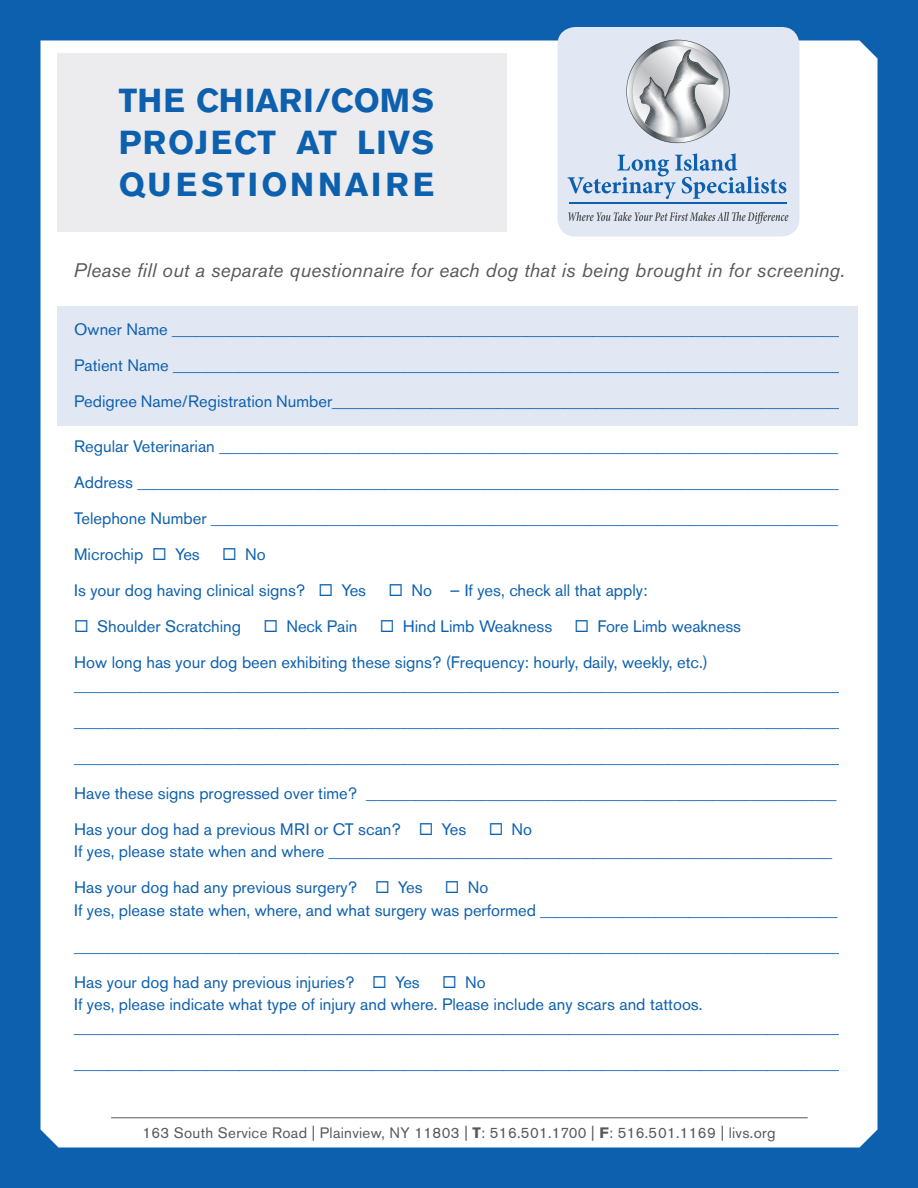
<style>
.page{position:relative;width:918px;height:1188px;background:#0d60ae}
.page>*{position:absolute;margin:0;border:0;box-sizing:border-box;transform-origin:0 0}
.t1{font:700 33px/42px "Akzidenz Grotesk BE";letter-spacing:.08em;color:#0d60ae}
.t2{font:700 33px "Akzidenz Grotesk BE";color:#0d60ae}
.t3{font:italic 19.5px "Akzidenz Grotesk BE";letter-spacing:.01em;color:#57585a}
.t4{font:16.5px/22.5px "Akzidenz Grotesk BE";color:#0d60ae}
.t5{font:15px "Akzidenz Grotesk BE";letter-spacing:.02em;color:#57585a}
.s1{font-weight:700}
</style>
<div class="page">
<div style="left:40px;top:40px;width:838px;height:1108px;background:#fff"></div>
<div style="left:57px;top:306px;width:801px;height:120px;background:#e2e7f4"></div>
<div style="left:557px;top:27px;width:242px;height:210px;background:#e2e7f4;border-radius:18px"></div>
<svg style="left:626px;top:40px;width:104px;height:103px"></svg>
<svg style="left:568px;top:153px;width:218px;height:46px"></svg>
<hr style="left:569px;top:202px;width:218px;height:2px;background:#0d60ae">
<svg style="left:568px;top:212px;width:220px;height:12px"></svg>
<hr style="left:111px;top:1117px;width:697px;height:1px;background:#57585a">
<div style="left:840px;top:437px;width:14px;height:665px;background:#fff"></div>
<div style="left:57px;top:53px;width:450px;height:178px;background:#ececee"></div>
<p class="t2" style="left:119px;top:82px;width:317px">THE CHIARI/COMS</p>
<p class="t1" style="left:119px;top:122px;width:317px">PROJECT AT LIVS<br>QUESTIONNAIRE</p>
<p class="t3" style="left:74px;top:258px;width:773px">Please fill out a separate questionnaire for each dog that is being brought in for screening.</p>
<p class="t4" style="left:74px;top:318px;width:768px">Owner Name _________________________________________________________________________________</p>
<p class="t4" style="left:74px;top:354px;width:769px">Patient Name _________________________________________________________________________________</p>
<p class="t4" style="left:74px;top:390px;width:771px">Pedigree Name/Registration Number______________________________________________________________</p>
<p class="t4" style="left:74px;top:435px;width:765px">Regular Veterinarian ___________________________________________________________________________</p>
<p class="t4" style="left:74px;top:471px;width:766px">Address _____________________________________________________________________________________</p>
<p class="t4" style="left:74px;top:507px;width:765px">Telephone Number ____________________________________________________________________________</p>
<p class="t4" style="left:74px;top:543px;width:127px">Microchip ◻ Yes</p>
<p class="t4" style="left:222px;top:543px;width:45px">◻ No</p>
<p class="t4" style="left:74px;top:579px;width:293px">Is your dog having clinical signs? ◻ Yes</p>
<p class="t4" style="left:389px;top:579px;width:261px">◻ No — If yes, check all that apply:</p>
<p class="t4" style="left:74px;top:615px;width:168px">◻ Shoulder Scratching</p>
<p class="t4" style="left:264px;top:615px;width:96px">◻ Neck Pain</p>
<p class="t4" style="left:380px;top:615px;width:174px">◻ Hind Limb Weakness</p>
<p class="t4" style="left:575px;top:615px;width:168px">◻ Fore Limb weakness</p>
<p class="t4" style="left:74px;top:651px;width:635px">How long has your dog been exhibiting these signs? (Frequency: hourly, daily, weekly, etc.)</p>
<p class="t4" style="left:74px;top:674px;width:769px">_____________________________________________________________________________________________</p>
<p class="t4" style="left:74px;top:710px;width:769px">_____________________________________________________________________________________________</p>
<p class="t4" style="left:74px;top:746px;width:769px">_____________________________________________________________________________________________</p>
<p class="t4" style="left:74px;top:782px;width:764px">Have these signs progressed over time? _________________________________________________________</p>
<p class="t4" style="left:74px;top:818px;width:394px">Has your dog had a previous MRI or CT scan? ◻ Yes</p>
<p class="t4" style="left:74px;top:818px;width:759px;text-indent:414px">◻ No<br>If yes, please state when and where _____________________________________________________________</p>
<p class="t4" style="left:74px;top:876px;width:350px">Has your dog had any previous surgery? ◻ Yes</p>
<p class="t4" style="left:74px;top:876px;width:765px;text-indent:371px">◻ No<br>If yes, please state when, where, and what surgery was performed ____________________________________</p>
<p class="t4" style="left:74px;top:935px;width:769px">_____________________________________________________________________________________________</p>
<p class="t4" style="left:74px;top:971px;width:347px">Has your dog had any previous injuries? ◻ Yes</p>
<p class="t4" style="left:74px;top:971px;width:769px;text-indent:368px">◻ No<br>If yes, please indicate what type of injury and where. Please include any scars and tattoos. _____________________________________________________________________________________________</p>
<p class="t4" style="left:74px;top:1052px;width:769px">_____________________________________________________________________________________________</p>
<p class="t5" style="left:142px;top:1124px;width:635px">163 South Service Road | Plainview, NY 11803 | <span class="s1">T</span>: 516.501.1700 | <span class="s1">F</span>: 516.501.1169 | livs.org</p>
</div>
